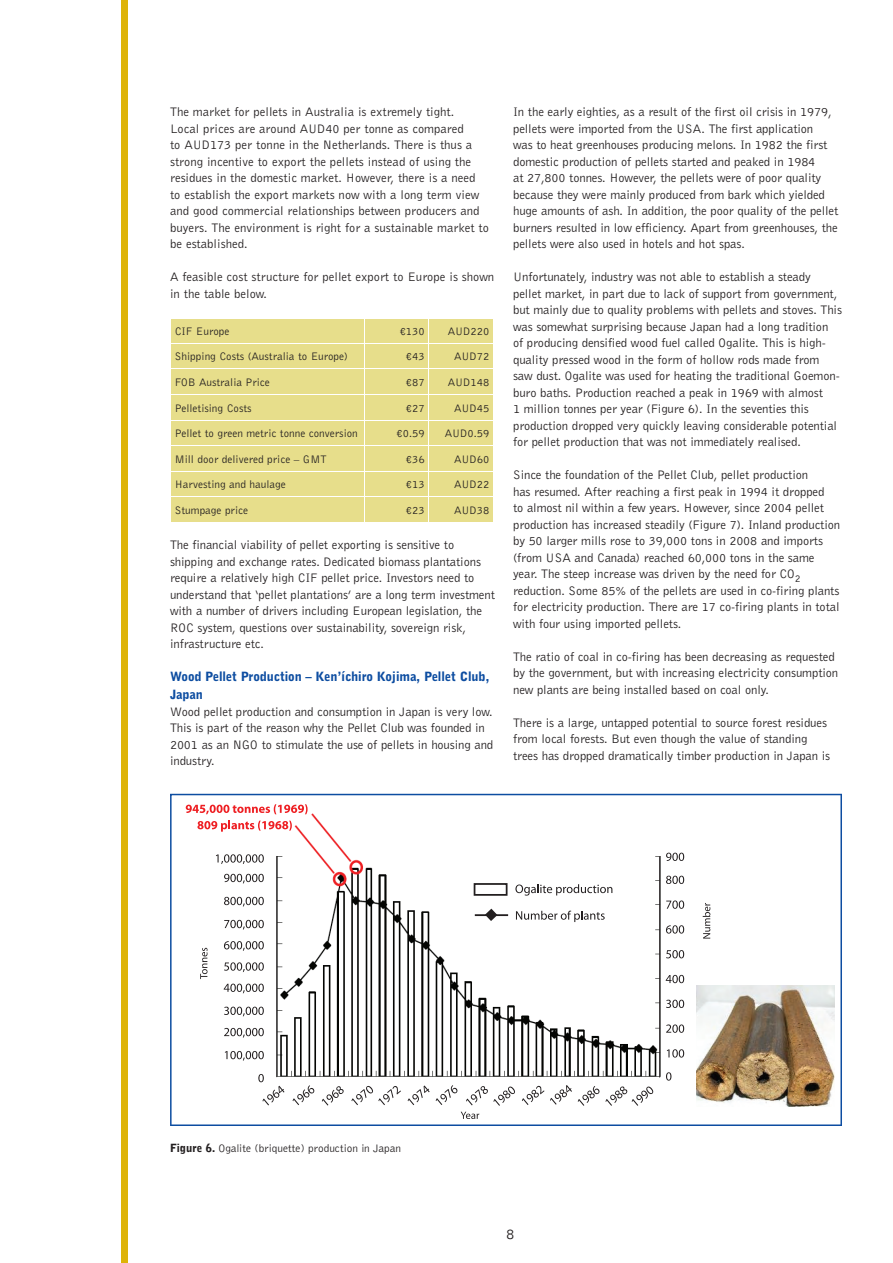
<style>
.page{position:relative;width:893px;height:1263px;background:#fff}
.page>*{position:absolute;margin:0;border:0;box-sizing:border-box;transform-origin:0 0}
.t1{font:15px "Bell Gothic BT";color:#231f20}
.t2{font:12.75px/16.5px "Bell Gothic BT";letter-spacing:-.01em;color:#231f20}
.t3{font:900 12.75px/18px "Bell Gothic BT";letter-spacing:-.01em;color:#0d4da1}
.t4{font:11.25px "Bell Gothic BT";color:#231f20}
.t5{font:300 11.25px "Bell Gothic";color:#231f20}
.s1{font-weight:900}
</style>
<div class="page">
<div style="left:121px;top:0;width:7px;height:1263px;background:#deb308"></div>
<div style="left:171px;top:319px;width:322px;height:203px;background:#e7de8b"></div>
<hr style="left:170px;top:368px;width:324px;height:1px;background:#fff">
<hr style="left:170px;top:394px;width:324px;height:1px;background:#fff">
<hr style="left:170px;top:420px;width:324px;height:1px;background:#fff">
<hr style="left:170px;top:445px;width:324px;height:1px;background:#fff">
<hr style="left:170px;top:471px;width:324px;height:1px;background:#fff">
<hr style="left:170px;top:496px;width:324px;height:1px;background:#fff">
<svg style="left:364px;top:319px;width:1px;height:203px"></svg>
<svg style="left:428px;top:319px;width:1px;height:203px"></svg>
<hr style="left:170px;top:343px;width:324px;height:1px;background:#fff">
<svg style="left:170px;top:794px;width:672px;height:332px"></svg>
<img style="left:176px;top:799px;width:536px;height:324px">
<hr style="left:276px;top:856px;width:1px;height:221px;background:#231f20">
<div style="left:176px;top:846px;width:90px;height:239px;background:#fff"></div>
<svg style="left:216px;top:854px;width:48px;height:10px"></svg>
<svg style="left:224px;top:874px;width:40px;height:10px"></svg>
<svg style="left:224px;top:897px;width:40px;height:10px"></svg>
<svg style="left:224px;top:920px;width:40px;height:10px"></svg>
<svg style="left:224px;top:941px;width:40px;height:10px"></svg>
<svg style="left:224px;top:962px;width:40px;height:10px"></svg>
<svg style="left:224px;top:984px;width:40px;height:9px"></svg>
<svg style="left:224px;top:1007px;width:40px;height:9px"></svg>
<svg style="left:224px;top:1028px;width:40px;height:10px"></svg>
<svg style="left:225px;top:1051px;width:39px;height:10px"></svg>
<svg style="left:200px;top:948px;width:7px;height:31px"></svg>
<div style="left:248px;top:1085px;width:428px;height:38px;background:#fff"></div>
<svg style="left:258px;top:1074px;width:26px;height:31px"></svg>
<svg style="left:293px;top:1085px;width:22px;height:20px"></svg>
<svg style="left:322px;top:1086px;width:22px;height:20px"></svg>
<svg style="left:351px;top:1086px;width:50px;height:19px"></svg>
<svg style="left:408px;top:1085px;width:22px;height:20px"></svg>
<svg style="left:436px;top:1085px;width:22px;height:20px"></svg>
<svg style="left:466px;top:1086px;width:49px;height:20px"></svg>
<svg style="left:522px;top:1085px;width:22px;height:20px"></svg>
<svg style="left:550px;top:1085px;width:22px;height:20px"></svg>
<svg style="left:578px;top:1086px;width:76px;height:20px"></svg>
<svg style="left:461px;top:1112px;width:18px;height:7px"></svg>
<div style="left:666px;top:845px;width:46px;height:235px;background:#fff"></div>
<svg style="left:666px;top:853px;width:18px;height:8px"></svg>
<svg style="left:666px;top:876px;width:18px;height:8px"></svg>
<svg style="left:666px;top:900px;width:18px;height:9px"></svg>
<svg style="left:666px;top:925px;width:18px;height:9px"></svg>
<svg style="left:666px;top:950px;width:18px;height:8px"></svg>
<svg style="left:666px;top:975px;width:18px;height:8px"></svg>
<svg style="left:666px;top:1000px;width:18px;height:8px"></svg>
<svg style="left:666px;top:1024px;width:18px;height:9px"></svg>
<svg style="left:667px;top:1049px;width:17px;height:9px"></svg>
<svg style="left:666px;top:1072px;width:5px;height:9px"></svg>
<svg style="left:703px;top:903px;width:7px;height:36px"></svg>
<div style="left:176px;top:799px;width:117px;height:40px;background:#fff"></div>
<svg style="left:186px;top:804px;width:122px;height:10px"></svg>
<svg style="left:197px;top:820px;width:95px;height:12px"></svg>
<div style="left:472px;top:875px;width:160px;height:56px;background:#fff"></div>
<svg style="left:515px;top:884px;width:97px;height:12px"></svg>
<svg style="left:516px;top:911px;width:89px;height:11px"></svg>
<div style="left:474px;top:883px;width:33px;height:13px;border:2px solid #231f20"></div>
<hr style="left:475px;top:914px;width:33px;height:2px;background:#231f20">
<svg style="left:485px;top:909px;width:12px;height:12px"></svg>
<hr style="left:659px;top:856px;width:1px;height:221px;background:#231f20">
<img style="left:697px;top:985px;width:137px;height:121px">
<p class="t2" style="left:170px;top:104px;width:320px">The market for pellets in Australia is extremely tight.<br>Local prices are around AUD40 per tonne as compared<br>to AUD173 per tonne in the Netherlands. There is thus a strong incentive to export the pellets instead of using the residues in the domestic market. However, there is a need to establish the export markets now with a long term view and good commercial relationships between producers and buyers. The environment is right for a sustainable market to be established.</p>
<p class="t2" style="left:170px;top:269px;width:326px">A feasible cost structure for pellet export to Europe is shown in the table below.</p>
<p class="t4" style="left:175px;top:327px;width:56px">CIF Europe</p>
<p class="t4" style="left:400px;top:327px;width:27px">¤130</p>
<p class="t4" style="left:448px;top:327px;width:43px">AUD220</p>
<p class="t4" style="left:175px;top:353px;width:175px">Shipping Costs (Australia to Europe)</p>
<p class="t4" style="left:406px;top:353px;width:20px">¤43</p>
<p class="t4" style="left:454px;top:353px;width:37px">AUD72</p>
<p class="t4" style="left:175px;top:378px;width:97px">FOB Australia Price</p>
<p class="t4" style="left:406px;top:378px;width:20px">¤87</p>
<p class="t4" style="left:448px;top:378px;width:43px">AUD148</p>
<p class="t4" style="left:175px;top:404px;width:78px">Pelletising Costs</p>
<p class="t4" style="left:406px;top:404px;width:20px">¤27</p>
<p class="t4" style="left:454px;top:404px;width:37px">AUD45</p>
<p class="t4" style="left:175px;top:429px;width:185px">Pellet to green metric tonne conversion</p>
<p class="t4" style="left:396px;top:429px;width:30px">¤0.59</p>
<p class="t4" style="left:445px;top:429px;width:46px">AUD0.59</p>
<p class="t4" style="left:175px;top:455px;width:153px">Mill door delivered price – GMT</p>
<p class="t4" style="left:406px;top:455px;width:20px">¤36</p>
<p class="t4" style="left:454px;top:455px;width:37px">AUD60</p>
<p class="t4" style="left:175px;top:481px;width:113px">Harvesting and haulage</p>
<p class="t4" style="left:406px;top:481px;width:20px">¤13</p>
<p class="t4" style="left:454px;top:481px;width:37px">AUD22</p>
<p class="t4" style="left:175px;top:506px;width:75px">Stumpage price</p>
<p class="t4" style="left:406px;top:506px;width:20px">¤23</p>
<p class="t4" style="left:454px;top:506px;width:37px">AUD38</p>
<p class="t2" style="left:170px;top:538px;width:326px">The financial viability of pellet exporting is sensitive to shipping and exchange rates. Dedicated biomass plantations require a relatively high CIF pellet price. Investors need to understand that ‘pellet plantations’ are a long term investment with a number of drivers including European legislation, the ROC system, questions over sustainability, sovereign risk, infrastructure etc.</p>
<p class="t3" style="left:170px;top:669px;width:321px">Wood Pellet Production – Ken’íchiro Kojima, Pellet Club,<br>Japan</p>
<p class="t2" style="left:170px;top:704px;width:325px">Wood pellet production and consumption in Japan is very low.<br>This is part of the reason why the Pellet Club was founded in 2001 as an NGO to stimulate the use of pellets in housing and industry.</p>
<p class="t2" style="left:513px;top:104px;width:327px">In the early eighties, as a result of the first oil crisis in 1979, pellets were imported from the USA. The first application<br>was to heat greenhouses producing melons. In 1982 the first domestic production of pellets started and peaked in 1984<br>at 27,800 tonnes. However, the pellets were of poor quality because they were mainly produced from bark which yielded huge amounts of ash. In addition, the poor quality of the pellet burners resulted in low efficiency. Apart from greenhouses, the pellets were also used in hotels and hot spas.</p>
<p class="t2" style="left:513px;top:269px;width:330px">Unfortunately, industry was not able to establish a steady pellet market, in part due to lack of support from government, but mainly due to quality problems with pellets and stoves. This was somewhat surprising because Japan had a long tradition<br>of producing densified wood fuel called Ogalite. This is high&shy;quality pressed wood in the form of hollow rods made from saw dust. Ogalite was used for heating the traditional Goemon&shy;buro baths. Production reached a peak in 1969 with almost<br>1 million tonnes per year (Figure 6). In the seventies this production dropped very quickly leaving considerable potential for pellet production that was not immediately realised.</p>
<p class="t2" style="left:513px;top:467px;width:329px">Since the foundation of the Pellet Club, pellet production<br>has resumed. After reaching a first peak in 1994 it dropped<br>to almost nil within a few years. However, since 2004 pellet production has increased steadily (Figure 7). Inland production by 50 larger mills rose to 39,000 tons in 2008 and imports (from USA and Canada) reached 60,000 tons in the same year. The steep increase was driven by the need for CO<sub>2 </sub>reduction. Some 85% of the pellets are used in co-firing plants for electricity production. There are 17 co-firing plants in total with four using imported pellets.</p>
<p class="t2" style="left:513px;top:649px;width:327px">The ratio of coal in co-firing has been decreasing as requested by the government, but with increasing electricity consumption new plants are being installed based on coal only.</p>
<p class="t2" style="left:513px;top:715px;width:319px">There is a large, untapped potential to source forest residues from local forests. But even though the value of standing trees has dropped dramatically timber production in Japan is</p>
<p class="t5" style="left:170px;top:1144px;width:232px"><span class="s1">Figure 6.</span> Ogalite (briquette) production in Japan</p>
<p class="t1" style="left:506px;top:1228px;width:10px">8</p>
</div>
